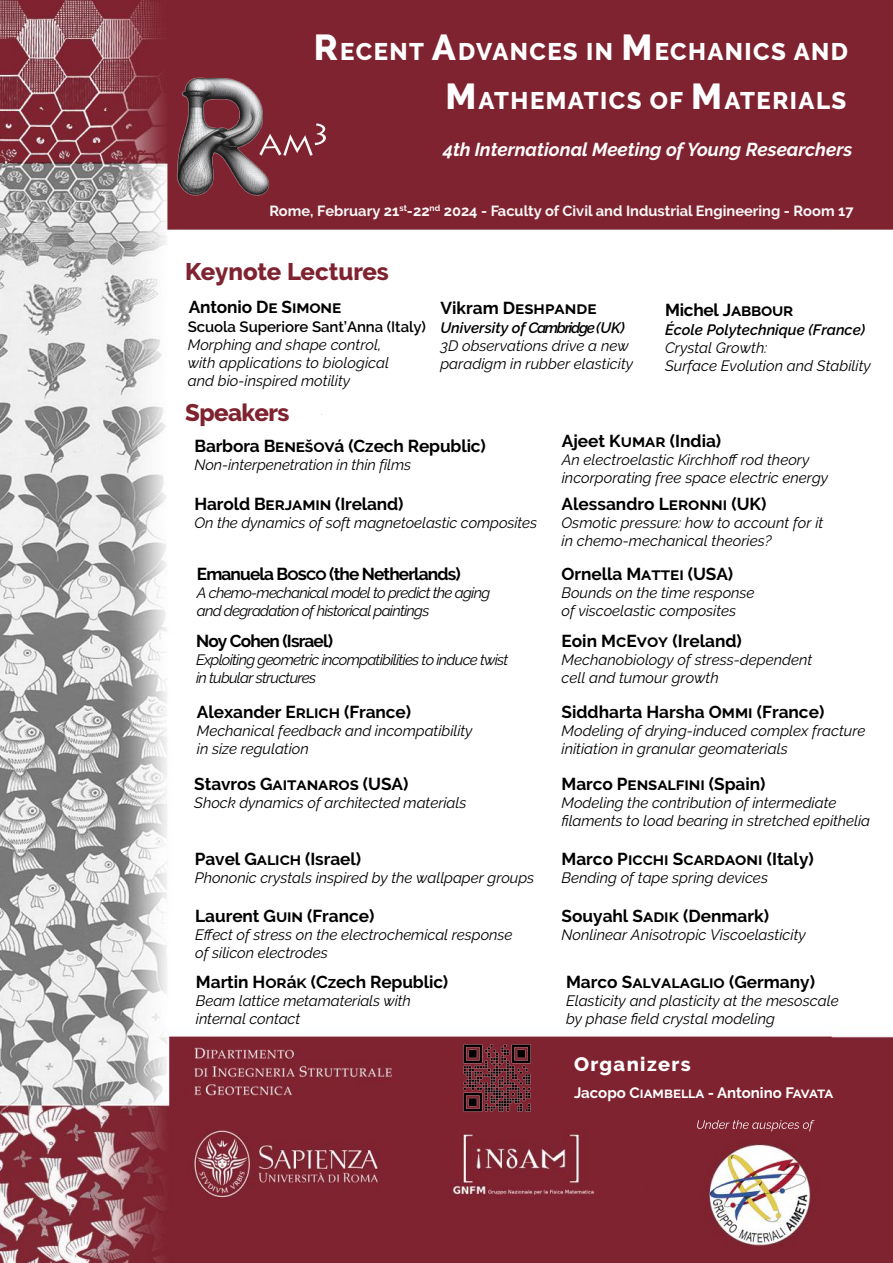
<style>
.page{position:relative;width:893px;height:1263px;background:#fff}
.page>*{position:absolute;margin:0;border:0;box-sizing:border-box;transform-origin:0 0}
.t1{font:800 24px/48.9px "Raleway";letter-spacing:.06em;color:#fff;text-align:right}
.t2{font:800 24px "Raleway";letter-spacing:-.015em;color:#7f2330}
.t3{font:800 19.5px "Raleway";letter-spacing:.07em;color:#fff}
.t4{font:italic 700 18.6px "Raleway";color:#fcfcfc}
.t5{font:700 17.25px "Raleway";letter-spacing:-.005em;color:#000}
.t6{font:700 17.25px "Raleway";letter-spacing:-.05em;color:#000}
.t7{font:italic 15px/18px "Raleway";letter-spacing:-.005em;color:#000}
.t8{font:italic 15px/18px "Raleway";letter-spacing:-.05em;color:#000}
.t9{font:italic 600 15px "Raleway";color:#000}
.t10{font:600 15px "Raleway";letter-spacing:-.005em;color:#000}
.t11{font:700 15px "Raleway";color:#fff}
.t12{font:700 14.7px "Raleway";color:#f9f7f7}
.s1{font-size:36px}
</style>
<div class="page">
<img style="left:0;top:0;width:893px;height:1263px">
<div style="left:168px;top:0;width:725px;height:229px;background:#7f2330"></div>
<img style="left:147px;top:65px;width:123px;height:144px">
<img style="left:697px;top:1119px;width:117px;height:12px">
<img style="left:259px;top:134px;width:54px;height:22px">
<img style="left:315px;top:123px;width:11px;height:22px">
<img style="left:455px;top:1036px;width:84px;height:83px">
<h1 class="t1" style="left:314px;top:27px;width:535px"><span class="s1">R</span>ECENT <span class="s1">A</span>DVANCES IN <span class="s1">M</span>ECHANICS AND<br><span class="s1">M</span>ATHEMATICS OF <span class="s1">M</span>ATERIALS</h1>
<p class="t4" style="left:443px;top:138px;width:411px">4th International Meeting of Young Researchers</p>
<p class="t12" style="left:269px;top:202px;width:586px">Rome, February 21<sup>st</sup>-22<sup>nd</sup> 2024 - Faculty of Civil and Industrial Engineering - Room 17</p>
<h1 class="t2" style="left:185px;top:258px;width:205px">Keynote Lectures</h1>
<p class="t5" style="left:189px;top:297px;width:154px">Antonio De Simone</p>
<p class="t10" style="left:188px;top:318px;width:240px">Scuola Superiore Sant’Anna (Italy)</p>
<p class="t7" style="left:188px;top:336px;width:203px">Morphing and shape control, with applications to biological and bio-inspired motility</p>
<h1 class="t2" style="left:185px;top:398px;width:106px">Speakers</h1>
<p class="t5" style="left:440px;top:298px;width:158px">Vikram Deshpande</p>
<p class="t9" style="left:440px;top:318px;width:186px">University of Cambridge (UK)</p>
<p class="t7" style="left:440px;top:336px;width:194px">3D observations drive a new paradigm in rubber elasticity</p>
<p class="t5" style="left:665px;top:300px;width:130px">Michel Jabbour</p>
<p class="t9" style="left:665px;top:321px;width:202px">École Polytechnique (France)</p>
<p class="t7" style="left:665px;top:338px;width:207px">Crystal Growth:<br>Surface Evolution and Stability</p>
<p class="t5" style="left:194px;top:436px;width:293px">Barbora Benešová (Czech Republic)</p>
<p class="t7" style="left:194px;top:456px;width:218px">Non-interpenetration in thin films</p>
<p class="t5" style="left:194px;top:494px;width:211px">Harold Berjamin (Ireland)</p>
<p class="t7" style="left:194px;top:514px;width:344px">On the dynamics of soft magnetoelastic composites</p>
<p class="t6" style="left:197px;top:564px;width:265px">Emanuela Bosco (the Netherlands)</p>
<p class="t8" style="left:197px;top:584px;width:295px">A chemo-mechanical model to predict the aging and degradation of historical paintings</p>
<p class="t6" style="left:196px;top:630px;width:138px">Noy Cohen (Israel)</p>
<p class="t8" style="left:196px;top:650px;width:314px">Exploiting geometric incompatibilities to induce twist in tubular structures</p>
<p class="t5" style="left:197px;top:702px;width:216px">Alexander Erlich (France)</p>
<p class="t7" style="left:197px;top:721px;width:277px">Mechanical feedback and incompatibility in size regulation</p>
<p class="t5" style="left:194px;top:774px;width:216px">Stavros Gaitanaros (USA)</p>
<p class="t7" style="left:194px;top:794px;width:274px">Shock dynamics of architected materials</p>
<p class="t5" style="left:195px;top:849px;width:168px">Pavel Galich (Israel)</p>
<p class="t7" style="left:195px;top:868px;width:341px">Phononic crystals inspired by the wallpaper groups</p>
<p class="t5" style="left:195px;top:906px;width:180px">Laurent Guin (France)</p>
<p class="t7" style="left:195px;top:925px;width:319px">Effect of stress on the electrochemical response of silicon electrodes</p>
<p class="t5" style="left:196px;top:972px;width:254px">Martin Horák (Czech Republic)</p>
<p class="t7" style="left:196px;top:992px;width:216px">Beam lattice metamaterials with internal contact</p>
<p class="t5" style="left:562px;top:431px;width:161px">Ajeet Kumar (India)</p>
<p class="t7" style="left:562px;top:451px;width:268px">An electroelastic Kirchhoff rod theory incorporating free space electric energy</p>
<p class="t5" style="left:561px;top:494px;width:206px">Alessandro Leronni (UK)</p>
<p class="t7" style="left:561px;top:514px;width:263px">Osmotic pressure: how to account for it in chemo-mechanical theories?</p>
<p class="t5" style="left:561px;top:564px;width:173px">Ornella Mattei (USA)</p>
<p class="t7" style="left:561px;top:584px;width:194px">Bounds on the time response of viscoelastic composites</p>
<p class="t5" style="left:561px;top:630px;width:182px">Eoin McEvoy (Ireland)</p>
<p class="t7" style="left:561px;top:650px;width:252px">Mechanobiology of stress-dependent cell and tumour growth</p>
<p class="t5" style="left:561px;top:702px;width:264px">Siddharta Harsha Ommi (France)</p>
<p class="t7" style="left:561px;top:721px;width:305px">Modeling of drying-induced complex fracture initiation in granular geomaterials</p>
<p class="t5" style="left:561px;top:774px;width:205px">Marco Pensalfini (Spain)</p>
<p class="t7" style="left:561px;top:794px;width:310px">Modeling the contribution of intermediate filaments to load bearing in stretched epithelia</p>
<p class="t5" style="left:561px;top:849px;width:254px">Marco Picchi Scardaoni (Italy)</p>
<p class="t7" style="left:561px;top:868px;width:208px">Bending of tape spring devices</p>
<p class="t5" style="left:561px;top:906px;width:209px">Souyahl Sadik (Denmark)</p>
<p class="t7" style="left:561px;top:925px;width:246px">Nonlinear Anisotropic Viscoelasticity</p>
<p class="t5" style="left:566px;top:972px;width:250px">Marco Salvalaglio (Germany)</p>
<p class="t7" style="left:566px;top:992px;width:274px">Elasticity and plasticity at the mesoscale by phase field crystal modeling</p>
<h2 class="t3" style="left:574px;top:1052px;width:118px">Organizers</h2>
<p class="t11" style="left:574px;top:1084px;width:261px">Jacopo Ciambella - Antonino Favata</p>
</div>
